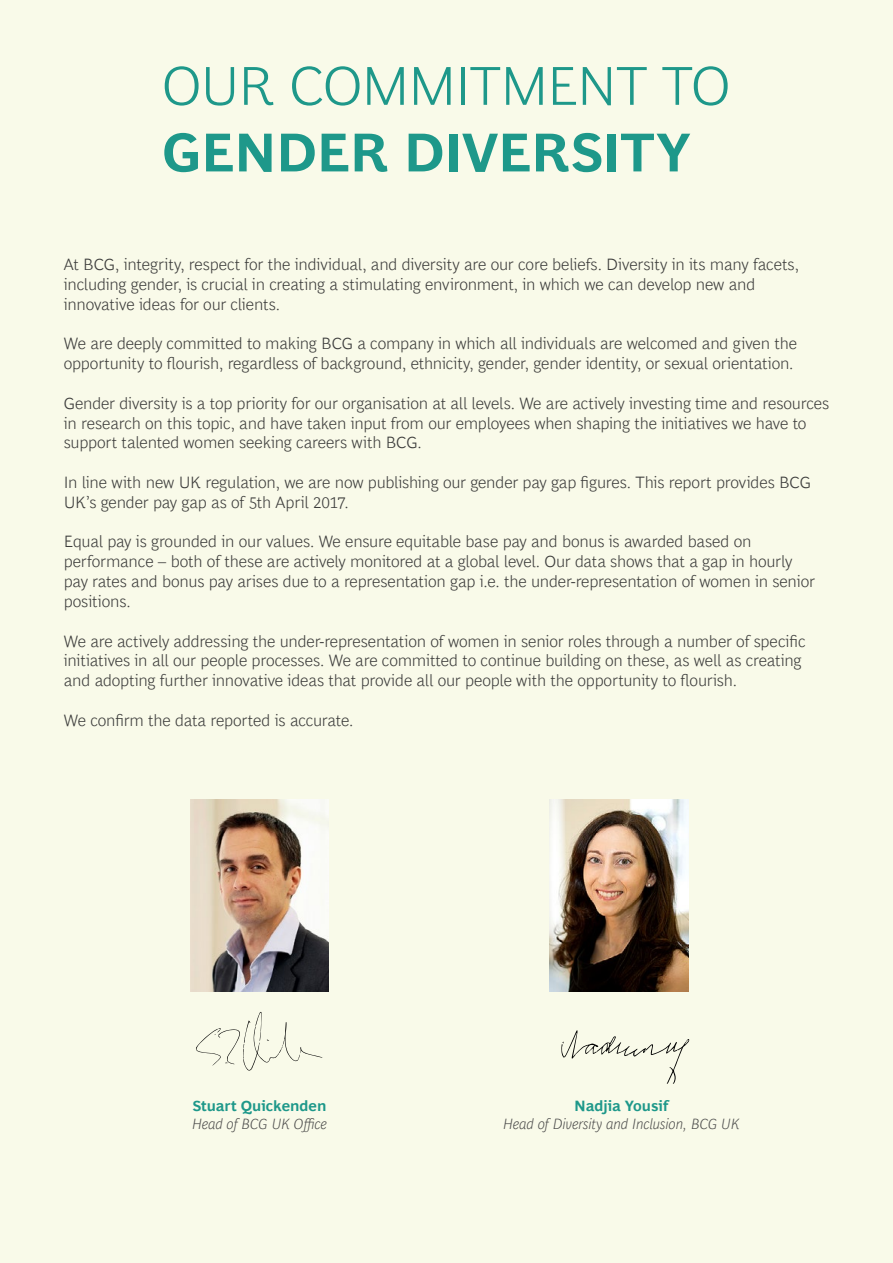
<style>
.page{position:relative;width:893px;height:1263px;background:#f9fae9}
.page>*{position:absolute;margin:0;border:0;box-sizing:border-box;transform-origin:0 0}
.t1{font:300 55.5px "Henderson BCG Sans";letter-spacing:-.035em;color:#1e988a}
.t2{font:700 55.5px "Henderson BCG Sans";letter-spacing:-.02em;color:#1e988a}
.t3{font:300 16.5px/19.8px "Henderson BCG Sans";letter-spacing:-.01em;color:#3c3c3b}
.t4{font:italic 300 15px "Henderson BCG Sans";letter-spacing:-.01em;color:#4d4d4c}
.t5{font:700 15px "Henderson BCG Sans";letter-spacing:-.005em;color:#1e988a}
</style>
<div class="page">
<img style="left:190px;top:799px;width:139px;height:192px">
<svg style="left:196px;top:1012px;width:126px;height:58px"></svg>
<img style="left:549px;top:799px;width:139px;height:192px">
<svg style="left:561px;top:1030px;width:129px;height:54px"></svg>
<h1 class="t1" style="left:162px;top:45px;width:570px">OUR COMMITMENT TO</h1>
<h1 class="t2" style="left:162px;top:112px;width:530px">GENDER DIVERSITY</h1>
<p class="t3" style="left:64px;top:253px;width:737px">At BCG, integrity, respect for the individual, and diversity are our core beliefs. Diversity in its many facets, including gender, is crucial in creating a stimulating environment, in which we can develop new and innovative ideas for our clients.</p>
<p class="t3" style="left:64px;top:333px;width:735px">We are deeply committed to making BCG a company in which all individuals are welcomed and given the opportunity to flourish, regardless of background, ethnicity, gender, gender identity, or sexual orientation.</p>
<p class="t3" style="left:64px;top:392px;width:767px">Gender diversity is a top priority for our organisation at all levels. We are actively investing time and resources in research on this topic, and have taken input from our employees when shaping the initiatives we have to support talented women seeking careers with BCG.</p>
<p class="t3" style="left:64px;top:471px;width:749px">In line with new UK regulation, we are now publishing our gender pay gap figures. This report provides BCG<br>UK’s gender pay gap as of 5th April 2017.</p>
<p class="t3" style="left:64px;top:531px;width:753px">Equal pay is grounded in our values. We ensure equitable base pay and bonus is awarded based on performance – both of these are actively monitored at a global level. Our data shows that a gap in hourly pay rates and bonus pay arises due to a representation gap i.e. the under-representation of women in senior positions.</p>
<p class="t3" style="left:64px;top:630px;width:743px">We are actively addressing the under-representation of women in senior roles through a number of specific initiatives in all our people processes. We are committed to continue building on these, as well as creating and adopting further innovative ideas that provide all our people with the opportunity to flourish.</p>
<p class="t3" style="left:64px;top:709px;width:291px">We confirm the data reported is accurate.</p>
<p class="t5" style="left:192px;top:1095px;width:136px">Stuart Quickenden</p>
<p class="t4" style="left:192px;top:1113px;width:136px">Head of BCG UK Office</p>
<p class="t5" style="left:574px;top:1095px;width:96px">Nadjia Yousif</p>
<p class="t4" style="left:503px;top:1113px;width:238px">Head of Diversity and Inclusion, BCG UK</p>
</div>
